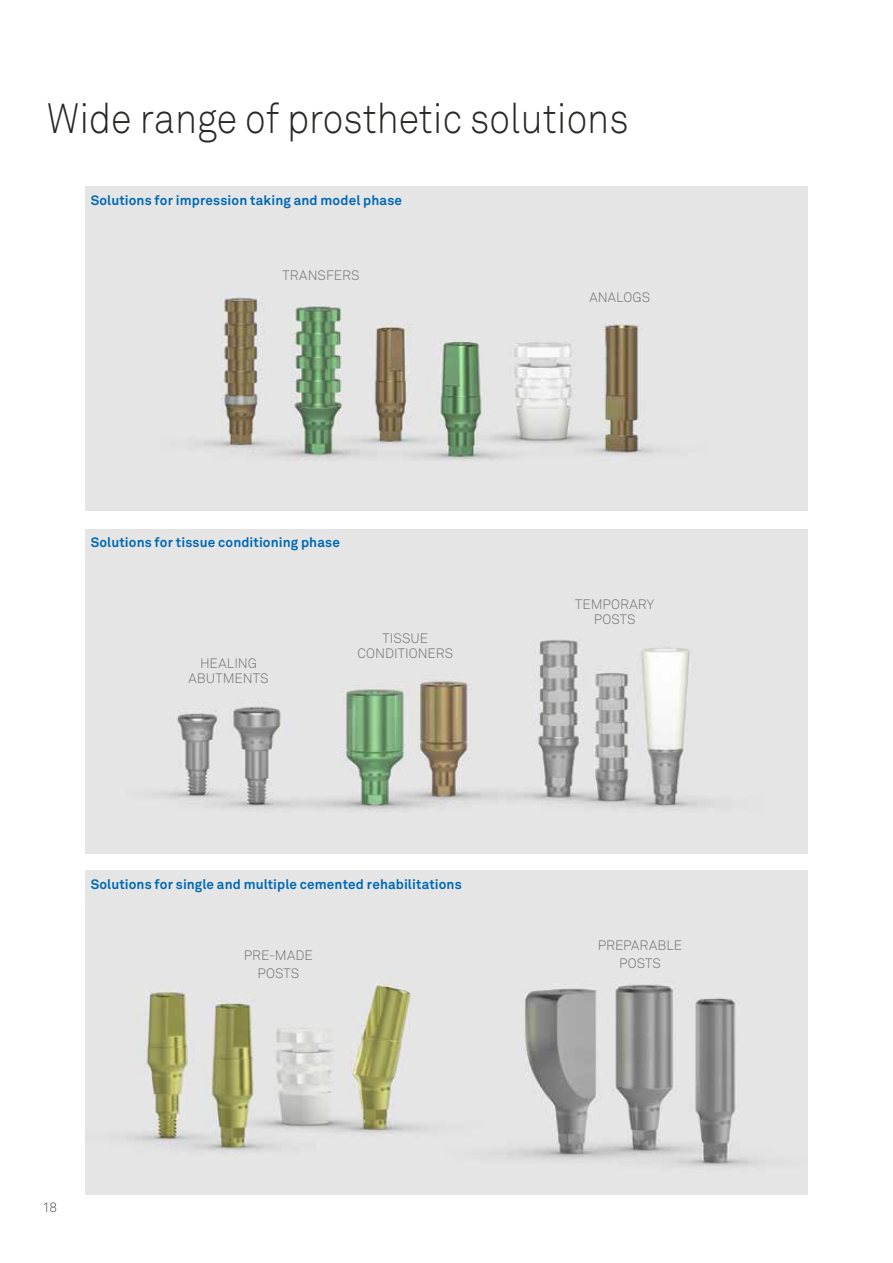
<style>
.page{position:relative;width:893px;height:1263px;background:#fff}
.page>*{position:absolute;margin:0;border:0;box-sizing:border-box;transform-origin:0 0}
.t1{font:42px "Akkurat Light Pro";color:#282827;scale:.9 1}
.t2{font:700 13.5px "Akkurat Pro";letter-spacing:.01em;color:#0069b4}
.t3{font:13.5px/15px "Akkurat Light Pro";letter-spacing:.005em;color:#706f6f;text-align:center}
.t4{font:13.5px "Akkurat Light Pro";color:#4a4a49}
</style>
<div class="page">
<img style="left:85px;top:187px;width:723px;height:324px">
<img style="left:85px;top:871px;width:723px;height:324px">
<img style="left:85px;top:529px;width:723px;height:324px">
<h1 class="t1" style="left:47px;top:93px;width:648px">Wide range of prosthetic solutions</h1>
<p class="t2" style="left:91px;top:191px;width:313px">Solutions for impression taking and model phase</p>
<p class="t3" style="left:283px;top:268px;width:78px">TRANSFERS</p>
<p class="t2" style="left:91px;top:533px;width:251px">Solutions for tissue conditioning phase</p>
<p class="t3" style="left:189px;top:656px;width:82px">HEALING<br>ABUTMENTS</p>
<p class="t3" style="left:358px;top:631px;width:97px">TISSUE<br>CONDITIONERS</p>
<p class="t2" style="left:91px;top:875px;width:373px">Solutions for single and multiple cemented rehabilitations</p>
<p class="t3" style="left:589px;top:290px;width:62px">ANALOGS</p>
<p class="t3" style="left:575px;top:597px;width:81px">TEMPORARY<br>POSTS</p>
<p class="t4" style="left:43px;top:1199px;width:16px">18</p>
<p class="t3" style="left:244px;top:946px;width:70px;line-height:18px">PRE-MADE<br>POSTS</p>
<p class="t3" style="left:598px;top:937px;width:86px;line-height:18px">PREPARABLE<br>POSTS</p>
</div>
